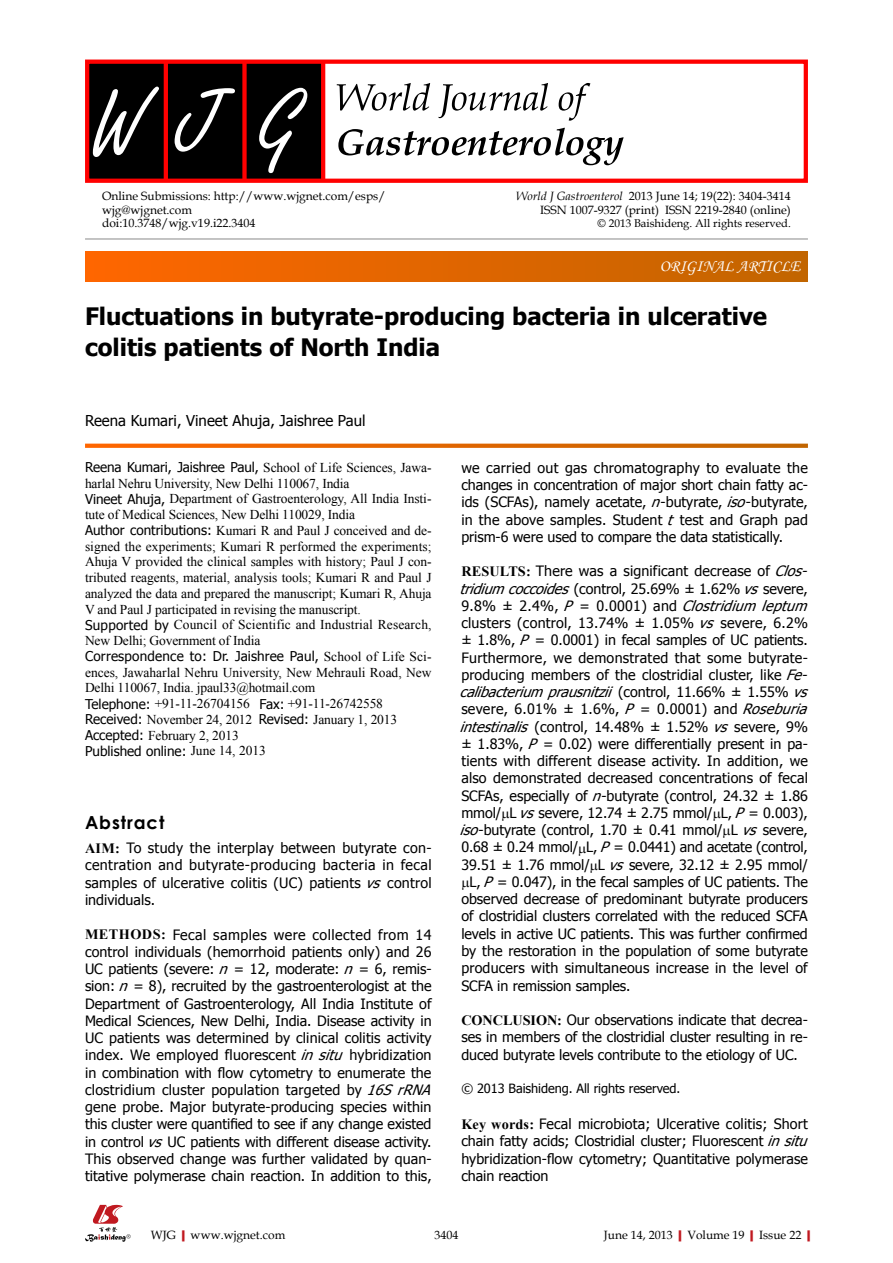
<style>
.page{position:relative;width:893px;height:1263px;background:#fff}
.page>*{position:absolute;margin:0;border:0;box-sizing:border-box;transform-origin:0 0}
.t1{font:700 24px/31.5px "Tahoma";color:#000}
.t2{font:700 18px "Century Gothic";letter-spacing:.05em;color:#000}
.t3{font:16.5px "Monotype Corsiva";color:#fff}
.t4{font:15px "Tahoma";color:#000}
.t5{font:14.25px/17.2px "Tahoma";color:#000;text-align:justify}
.t6{font:14.25px "Tahoma";letter-spacing:.02em;color:#000}
.t7{font:italic 14.25px "Tahoma";color:#000}
.t8{font:13.5px/15.8px "Times New Roman";letter-spacing:-.01em;color:#000}
.t9{font:13.5px "Tahoma";letter-spacing:.005em;color:#000}
.t10{font:12.75px "Tahoma";letter-spacing:-.005em;color:#000}
.t11{font:12px/13.5px "Book Antiqua";color:#000}
.t12{font:11.25px "Book Antiqua";color:#000}
.s1{font-style:italic}
.s2{font-family:"Tahoma"}
.s3{font-family:"Times New Roman"}
.s4{font-family:"Times New Roman";font-weight:700}
.s5{font-style:normal}
.s6{font-weight:700;color:#c01920}
</style>
<div class="page">
<hr style="left:85px;top:239px;width:723px;height:1px;background:#898989">
<svg style="left:85px;top:1205px;width:46px;height:37px"></svg>
<svg style="left:85px;top:444px;width:723px;height:4px;background:#e16a08"></svg>
<div style="left:85px;top:252px;width:723px;height:29px;background:linear-gradient(to right,#f60,#c16500)"></div>
<div style="left:87px;top:61px;width:236px;height:121px;background:#000"></div>
<hr style="left:164px;top:61px;width:4px;height:121px;background:#f00">
<div style="left:242px;top:61px;width:5px;height:121px;background:#f00"></div>
<hr style="left:321px;top:61px;width:4px;height:121px;background:#f00">
<div style="left:85px;top:60px;width:723px;height:123px;border:4px solid #f00"></div>
<svg style="left:259px;top:88px;width:48px;height:85px"></svg>
<svg style="left:175px;top:88px;width:60px;height:64px"></svg>
<svg style="left:93px;top:87px;width:66px;height:70px"></svg>
<svg style="left:337px;top:83px;width:253px;height:38px"></svg>
<svg style="left:338px;top:128px;width:286px;height:37px"></svg>
<p class="t11" style="left:102px;top:189px;width:285px">Online Submissions: http://www.wjgnet.com/esps/ wjg@wjgnet.com<br>doi:10.3748/wjg.v19.i22.3404</p>
<p class="t11" style="left:516px;top:189px;width:276px;text-align:right"><span class="s1">World J Gastroenterol</span> 2013 June 14; 19(22): 3404-3414<br>ISSN 1007-9327 (print) ISSN 2219-2840 (online)</p>
<p class="t12" style="left:598px;top:215px;width:195px">© 2013 Baishideng. All rights reserved.</p>
<p class="t3" style="left:660px;top:256px;width:142px">ORIGINAL ARTICLE</p>
<h1 class="t1" style="left:85px;top:298px;width:684px">Fluctuations in butyrate-producing bacteria in ulcerative colitis patients of North India</h1>
<p class="t4" style="left:85px;top:410px;width:282px">Reena Kumari, Vineet Ahuja, Jaishree Paul</p>
<p class="t8" style="left:85px;top:459px;width:348px"><span class="s2">Reena Kumari, Jaishree Paul,</span> School of Life Sciences, Jawa&shy;harlal Nehru University, New Delhi 110067, India<br><span class="s2">Vineet Ahuja,</span> Department of Gastroenterology, All India Insti&shy;tute of Medical Sciences, New Delhi 110029, India<br><span class="s2">Author contributions:</span> Kumari R and Paul J conceived and de&shy;signed the experiments; Kumari R performed the experiments; Ahuja V provided the clinical samples with history; Paul J con&shy;tributed reagents, material, analysis tools; Kumari R and Paul J analyzed the data and prepared the manuscript; Kumari R, Ahuja V and Paul J participated in revising the manuscript.<br><span class="s2">Supported by</span> Council of Scientific and Industrial Research, New Delhi; Government of India</p>
<p class="t9" style="left:85px;top:647px;width:348px">Correspondence to: Dr. Jaishree Paul, <span class="s3">School of Life Sci-</span></p>
<p class="t8" style="left:85px;top:664px;width:348px">ences, Jawaharlal Nehru University, New Mehrauli Road, New Delhi 110067, India. jpaul33@hotmail.com<br><span class="s2">Telephone:</span> +91-11-26704156 <span class="s2">Fax:</span> +91-11-26742558<br><span class="s2">Received:</span> November 24, 2012 <span class="s2">Revised:</span> January 1, 2013<br><span class="s2">Accepted:</span> February 2, 2013</p>
<p class="t9" style="left:85px;top:742px;width:182px">Published online: <span class="s3">June 14, 2013</span></p>
<p class="t2" style="left:85px;top:809px;width:81px">Abstract</p>
<p class="t5" style="left:85px;top:839px;width:348px"><span class="s4">AIM:</span> To study the interplay between butyrate con&shy;centration and butyrate-producing bacteria in fecal samples of ulcerative colitis (UC) patients <span class="s1">vs</span> control individuals.</p>
<p class="t5" style="left:85px;top:925px;width:353px;text-align:left"><span class="s4">METHODS:</span> Fecal samples were collected from 14 control individuals (hemorrhoid patients only) and 26<br>UC patients (severe: <span class="s1">n</span> = 12, moderate: <span class="s1">n</span> = 6, remis&shy;sion: <span class="s1">n</span> = 8), recruited by the gastroenterologist at the Department of Gastroenterology, All India Institute of Medical Sciences, New Delhi, India. Disease activity in UC patients was determined by clinical colitis activity index. We employed fluorescent <span class="s1">insitu</span> hybridization in combination with flow cytometry to enumerate the clostridium cluster population targeted by <span class="s1">16SrRNA </span>gene probe. Major butyrate-producing species within this cluster were quantified to see if any change existed in control <span class="s1">vs</span>UC patients with different disease activity.<br>This observed change was further validated by quan&shy;titative polymerase chain reaction. In addition to this,</p>
<p class="t5" style="left:461px;top:458px;width:348px">we carried out gas chromatography to evaluate the changes in concentration of major short chain fatty ac&shy;ids (SCFAs), namely acetate, <span class="s1">n</span>-butyrate, <span class="s1">iso</span>-butyrate, in the above samples. Student <span class="s1">t</span> test and Graph pad prism-6 were used to compare the data statistically.</p>
<p class="t5" style="left:461px;top:562px;width:353px"><span class="s4">RESULTS:</span> There was a significant decrease of <span class="s1">Clos-</span></p>
<p class="t5" style="left:459px;top:579px;width:350px"><span class="s1">tridiumcoccoides</span>(control, 25.69% ± 1.62% <span class="s1">vs</span>severe,</p>
<p class="t5" style="left:461px;top:596px;width:353px">9 . 8 % ± 2 . 4 % , <span class="s1">P</span> = 0 . 0 0 0 1 ) a n d <span class="s1">Clostridium leptum</span></p>
<p class="t5" style="left:461px;top:614px;width:348px">clusters (control, 13.74% ± 1.05% <span class="s1">vs</span> severe, 6.2%</p>
<p class="t5" style="left:461px;top:631px;width:348px">± 1.8%, <span class="s1">P</span> = 0.0001) in fecal samples of UC patients.</p>
<p class="t6" style="left:461px;top:648px;width:348px">Furthermore, we demonstrated that some butyrate-</p>
<p class="t5" style="left:461px;top:665px;width:353px">producing members of the clostridial cluster, like <span class="s1">Fe-</span></p>
<p class="t7" style="left:459px;top:682px;width:354px">calibacteriumprausnitzii <span class="s5">( c o n t r o l , 1 1 . 6 6 % ± 1 . 5 5 %</span> vs</p>
<p class="t6" style="left:461px;top:700px;width:353px">severe, 6.01% ± 1.6%, <span class="s1">P</span> = 0.0001) and <span class="s1">Roseburia</span></p>
<p class="t5" style="left:459px;top:717px;width:350px"><span class="s1">intestinalis</span> (control, 14.48% ± 1.52% <span class="s1">vs</span> severe, 9%</p>
<p class="t5" style="left:461px;top:734px;width:348px">± 1.83%, <span class="s1">P</span> = 0.02) were differentially present in pa-</p>
<p class="t5" style="left:461px;top:752px;width:348px">tients with different disease activity. In addition, we</p>
<p class="t5" style="left:461px;top:769px;width:348px">also demonstrated decreased concentrations of fecal</p>
<p class="t5" style="left:461px;top:786px;width:348px">SCFAs, especially of <span class="s1">n</span>-butyrate (control, 24.32 ± 1.86</p>
<p class="t5" style="left:461px;top:803px;width:348px">mmol/ L <span class="s1">vs</span>severe, 12.74 ± 2.75 mmol/ L, <span class="s1">P</span> = 0.003),</p>
<p class="t5" style="left:459px;top:821px;width:350px"><span class="s1">iso</span>-butyrate (control, 1.70 ± 0.41 mmol/ L <span class="s1">vs</span> severe,</p>
<p class="t5" style="left:461px;top:838px;width:348px">0.68 ± 0.24 mmol/ L, <span class="s1">P</span> = 0.0441) and acetate (control,</p>
<p class="t5" style="left:461px;top:855px;width:348px">39.51 ± 1.76 mmol/ L <span class="s1">vs</span>severe, 32.12 ± 2.95 mmol/</p>
<p class="t5" style="left:469px;top:872px;width:340px">L, <span class="s1">P</span> = 0.047), in the fecal samples of UC patients. The</p>
<p class="t5" style="left:461px;top:890px;width:348px">observed decrease of predominant butyrate producers</p>
<p class="t5" style="left:461px;top:907px;width:348px">of clostridial clusters correlated with the reduced SCFA</p>
<p class="t5" style="left:461px;top:924px;width:348px">levels in active UC patients. This was further confirmed</p>
<p class="t5" style="left:461px;top:941px;width:348px">by the restoration in the population of some butyrate</p>
<p class="t5" style="left:461px;top:959px;width:348px">producers with simultaneous increase in the level of</p>
<p class="t5" style="left:461px;top:976px;width:171px">SCFA in remission samples.</p>
<p class="t5" style="left:461px;top:1010px;width:348px"><span class="s4">CONCLUSION:</span> Our observations indicate that decrea&shy;ses in members of the clostridial cluster resulting in re&shy;duced butyrate levels contribute to the etiology of UC.</p>
<p class="t10" style="left:461px;top:1080px;width:221px">© 2013 Baishideng. All rights reserved.</p>
<p class="t5" style="left:461px;top:1114px;width:353px;text-align:left"><span class="s4">Key words:</span> Fecal microbiota; Ulcerative colitis; Short chain fatty acids; Clostridial cluster; Fluorescent <span class="s1">insitu </span>hybridization-flow cytome-try; Quantitative polymerase chain reaction</p>
<p class="t11" style="left:151px;top:1227px;width:136px">WJG<span class="s6">|</span>www.wjgnet.com</p>
<p class="t11" style="left:434px;top:1227px;width:25px">3404</p>
<p class="t11" style="left:604px;top:1227px;width:214px">June 14, 2013<span class="s6">|</span>Volume 19<span class="s6">|</span>Issue 22<span class="s6">|</span></p>
</div>
